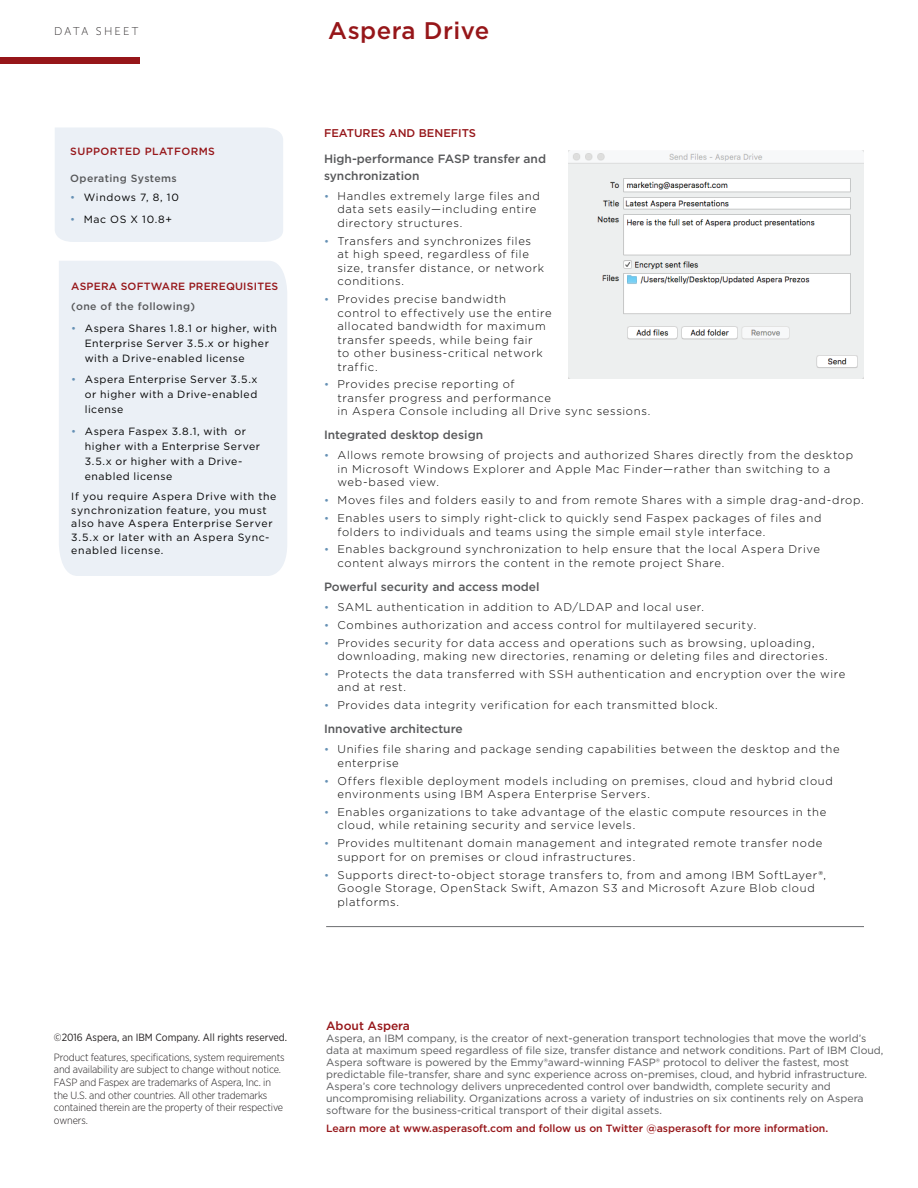
<style>
.page{position:relative;width:918px;height:1188px;background:#fff}
.page>*{position:absolute;margin:0;border:0;box-sizing:border-box;transform-origin:0 0}
.t1{font:500 24px "Gotham";letter-spacing:.02em;color:#961619}
.t2{font:500 12px/16.5px "Gotham";color:#57585a}
.t3{font:500 12px "Gotham";color:#961619}
.t4{font:300 11.25px/13.5px "Gotham";letter-spacing:.055em;color:#000}
.t5{font:500 11.25px "Gotham";color:#961619}
.t6{font:11.25px "Museo Sans 100";letter-spacing:.2em;color:#231f20}
.t7{font:10.5px/12px "Gotham";color:#57585a}
.t8{font:10.5px/15px "Gotham";letter-spacing:.055em;color:#000}
.t9{font:300 10.5px/12.6px "Gotham Narrow";letter-spacing:-.01em;color:#231f20}
.t10{font:500 10.5px "Gotham";color:#961619}
.t11{font:10.5px "Gotham Narrow";color:#231f20}
.t12{font:500 10.5px "Gotham";letter-spacing:.04em;color:#57585a}
.t13{font:500 10.5px "Gotham";letter-spacing:.04em;color:#961619}
.s1{color:#6691b5}
.s2{font-weight:400;font-size:10.5px;color:#6691b5}
</style>
<div class="page">
<hr style="left:326px;top:926px;width:538px;height:1px;background:#6c6d70">
<div style="left:0;top:58px;width:139px;height:6px;background:#961619"></div>
<div style="left:55px;top:127px;width:228px;height:115px;background:#ebf0f6"></div>
<div style="left:59px;top:261px;width:228px;height:315px;background:#ebf0f6"></div>
<img style="left:568px;top:151px;width:296px;height:227px">
<p class="t6" style="left:54px;top:25px;width:86px">DATA SHEET</p>
<h1 class="t1" style="left:328px;top:17px;width:163px">Aspera Drive</h1>
<p class="t13" style="left:70px;top:146px;width:146px">SU PPORTED PLATFORMS</p>
<p class="t12" style="left:70px;top:172px;width:108px">Operating Systems</p>
<p class="t8" style="left:70px;top:190px;width:110px"><span class="s1">•</span> Windows 7, 8, 10</p>
<p class="t8" style="left:70px;top:211px;width:103px"><span class="s1">•</span> Mac OS X 10.8+</p>
<p class="t10" style="left:71px;top:280px;width:17px">Aspera</p>
<p class="t10" style="left:121px;top:280px;width:9px">software</p>
<p class="t10" style="left:189px;top:280px;width:9px">prere</p>
<p class="t10" style="left:226px;top:280px;width:24px">quisites</p>
<p class="t12" style="left:71px;top:300px;width:125px">(one of the following)</p>
<p class="t8" style="left:85px;top:320px;width:194px;text-indent:-14px"><span class="s1">•</span> Aspera Shares 1.8.1 or higher, with<br>Enterprise Server 3.5.x or higher with a Drive-enabled license</p>
<p class="t8" style="left:85px;top:372px;width:174px;text-align:justify;text-indent:-14px"><span class="s1">•</span> Aspera Enterprise Server 3.5.x or higher with a Drive-enabled license</p>
<p class="t8" style="left:85px;top:424px;width:177px;text-indent:-14px"><span class="s1">•</span> Aspera Faspex 3.8.1, with or higher with a Enterprise Server<br>3.5.x or higher with a Drive&shy;enabled license</p>
<p class="t8" style="left:71px;top:490px;width:207px;line-height:13.5px">If you require Aspera Drive with the synchronization feature, you must also have Aspera Enterprise Server<br>3.5.x or later with an Aspera Sync&shy;enabled license.</p>
<p class="t5" style="left:324px;top:127px;width:16px">Feat</p>
<p class="t5" style="left:354px;top:127px;width:17px">ures</p>
<p class="t5" style="left:389px;top:127px;width:10px">and</p>
<p class="t5" style="left:419px;top:127px;width:16px">Benefits</p>
<p class="t2" style="left:324px;top:150px;width:224px">High-performance FASP transfer and synchronization</p>
<p class="t4" style="left:338px;top:189px;width:204px;text-indent:-14px"><span class="s2">•</span> Handles extremely large files and data sets easily—including entire directory structures.</p>
<p class="t4" style="left:338px;top:234px;width:208px;text-indent:-14px"><span class="s2">•</span> Transfers and synchronizes files at high speed, regardless of file size, transfer distance, or network conditions.</p>
<p class="t4" style="left:338px;top:292px;width:216px;text-indent:-14px"><span class="s2">•</span> Provides precise bandwidth control to effectively use the entire allocated bandwidth for maximum transfer speeds, while being fair<br>to other business-critical network traffic.</p>
<p class="t4" style="left:338px;top:377px;width:314px;text-indent:-14px"><span class="s2">•</span> Provides precise reporting of<br>transfer progress and performance<br>in Aspera Console including all Drive sync sessions.</p>
<p class="t2" style="left:324px;top:426px;width:161px">Integrated desktop design</p>
<p class="t4" style="left:338px;top:448px;width:517px;text-indent:-14px"><span class="s2">•</span> Allows remote browsing of projects and authorized Shares directly from the desktop in Microsoft Windows Explorer and Apple Mac Finder—rather than switching to a web-based view.</p>
<p class="t4" style="left:324px;top:493px;width:541px"><span class="s2">•</span> Moves files and folders easily to and from remote Shares with a simple drag-and-drop.</p>
<p class="t4" style="left:338px;top:511px;width:485px;text-indent:-14px"><span class="s2">•</span> Enables users to simply right-click to quickly send Faspex packages of files and folders to individuals and teams using the simple email style interface.</p>
<p class="t4" style="left:338px;top:542px;width:484px;text-indent:-14px"><span class="s2">•</span> Enables background synchronization to help ensure that the local Aspera Drive content always mirrors the content in the remote project Share.</p>
<p class="t2" style="left:324px;top:578px;width:217px">Powerful security and access model</p>
<p class="t4" style="left:324px;top:600px;width:381px"><span class="s2">•</span> SAML authentication in addition to AD/LDAP and local user.</p>
<p class="t4" style="left:324px;top:618px;width:434px"><span class="s2">•</span> Combines authorization and access control for multilayered security.</p>
<p class="t4" style="left:338px;top:636px;width:492px;text-indent:-14px"><span class="s2">•</span> Provides security for data access and operations such as browsing, uploading, downloading, making new directories, renaming or deleting files and directories.</p>
<p class="t4" style="left:338px;top:667px;width:509px;text-indent:-14px"><span class="s2">•</span> Protects the data transferred with SSH authentication and encryption over the wire and at rest.</p>
<p class="t4" style="left:324px;top:698px;width:395px"><span class="s2">•</span> Provides data integrity verification for each transmitted block.</p>
<p class="t2" style="left:324px;top:720px;width:140px">Innovative architecture</p>
<p class="t4" style="left:338px;top:742px;width:504px;text-indent:-14px"><span class="s2">•</span> Unifies file sharing and package sending capabilities between the desktop and the enterprise</p>
<p class="t4" style="left:338px;top:774px;width:497px;text-indent:-14px"><span class="s2">•</span> Offers flexible deployment models including on premises, cloud and hybrid cloud environments using IBM Aspera Enterprise Servers.</p>
<p class="t4" style="left:338px;top:805px;width:490px;text-indent:-14px"><span class="s2">•</span> Enables organizations to take advantage of the elastic compute resources in the cloud, while retaining security and service levels.</p>
<p class="t4" style="left:338px;top:836px;width:487px;text-indent:-14px"><span class="s2">•</span> Provides multitenant domain management and integrated remote transfer node support for on premises or cloud infrastructures.</p>
<p class="t4" style="left:338px;top:868px;width:490px;text-indent:-14px"><span class="s2">•</span> Supports direct-to-object storage transfers to, from and among IBM SoftLayer®,<br>Google Storage, OpenStack Swift, Amazon S3 and Microsoft Azure Blob cloud platforms.</p>
<p class="t11" style="left:54px;top:1031px;width:235px">©2016 Aspera, an IBM Company. All rights reserved.</p>
<p class="t9" style="left:54px;top:1050px;width:232px">Product features, specifications, system requirements and availability are subject to change without notice.<br>FASP and Faspex are trademarks of Aspera, Inc. in the U.S. and other countries. All other trademarks contained therein are the property of their respective owners.</p>
<p class="t3" style="left:326px;top:1019px;width:85px">About Aspera</p>
<p class="t7" style="left:326px;top:1032px;width:559px">Aspera, an IBM company, is the creator of next-generation transport technologies that move the world’s data at maximum speed regardless of file size, transfer distance and network conditions. Part of IBM Cloud, Aspera software is powered by the Emmy®award-winning FASP® protocol to deliver the fastest, most predictable file-transfer, share and sync experience across on-premises, cloud, and hybrid infrastructure.<br>Aspera’s core technology delivers unprecedented control over bandwidth, complete security and uncompromising reliability. Organizations across a variety of industries on six continents rely on Aspera software for the business-critical transport of their digital assets.</p>
<p class="t10" style="left:326px;top:1122px;width:504px">Learn more at www.asperasoft.com and follow us on Twitter @asperasoft for more information.</p>
</div>
